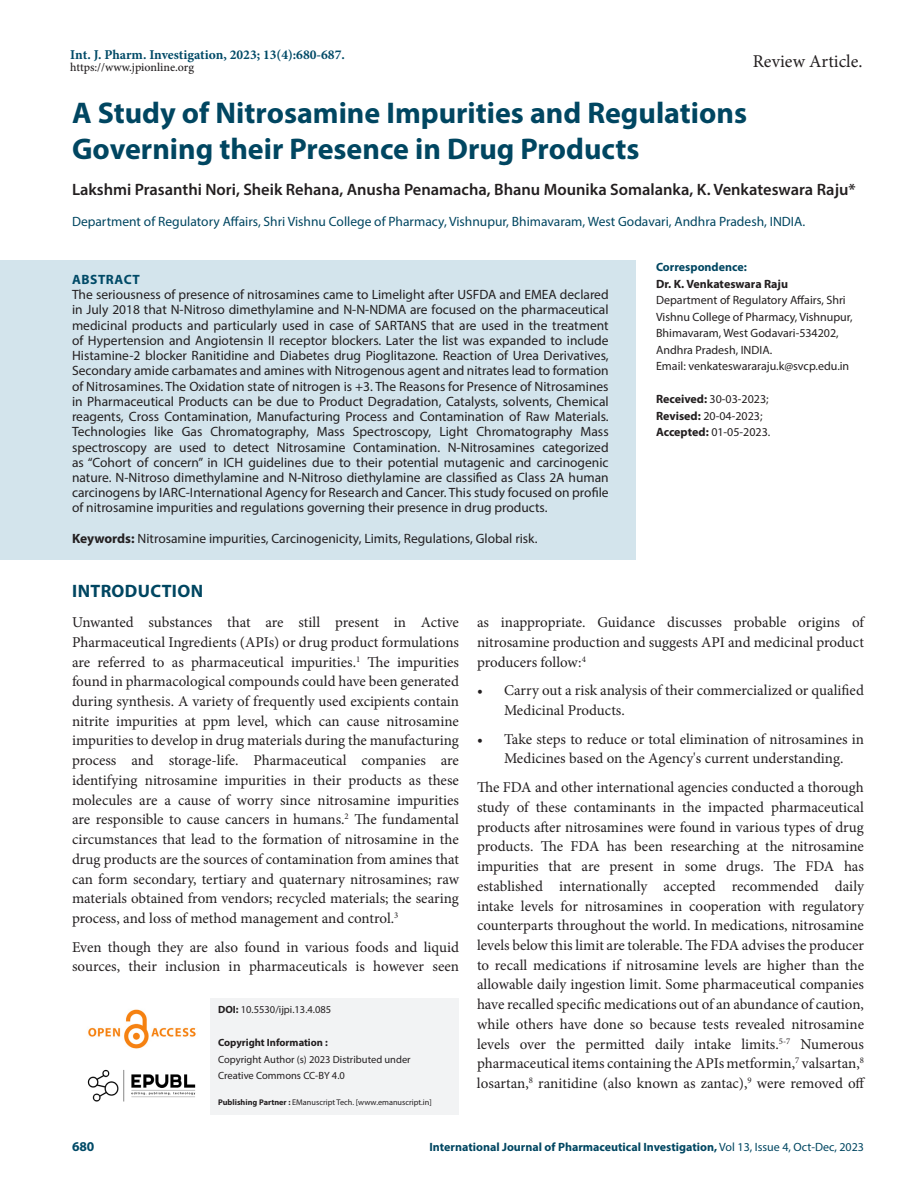
<style>
.page{position:relative;width:918px;height:1188px;background:#fff}
.page>*{position:absolute;margin:0;border:0;box-sizing:border-box;transform-origin:0 0}
.Art_Title{font:700 30px/36.3px "Myriad Pro";color:#004661}
.t1{font:18px "Minion Pro";letter-spacing:.005em;color:#231f20}
.Intro_head{font:700 18px "Myriad Pro";letter-spacing:.02em;color:#004661}
.Author_Names{font:600 16.5px "Myriad Pro";color:#231f20}
.Body_text{font:15px/19.8px "Minion Pro";color:#231f20}
.Body_text__FO{font:15px/19.8px "Minion Pro";letter-spacing:-.005em;color:#231f20;text-align:justify}
.Abstract_TXT{font:13.5px/15.3px "Myriad Pro";color:#231f20;text-align:justify}
.Author_Affiliations{font:13.5px "Myriad Pro";color:#004661}
.KY{font:13.5px "Myriad Pro";color:#231f20}
.t2{font:700 13.5px "Minion Pro";color:#004a67}
.ABS_Heading{font:700 13.5px "Myriad Pro";letter-spacing:.04em;color:#004a67}
.Correspondence_AU_Af{font:12px/16.5px "Myriad Pro";color:#231f20}
.Correspondence_AU_Af-2{font:700 12px "Myriad Pro";color:#004661}
.Journal_Dates{font:12px/16.5px "Myriad Pro";color:#231f20}
.t3{font:500 12px "Minion Pro";letter-spacing:-.005em;color:#231f20}
.Correspondence_AU_Af-3{font:700 12px "Myriad Pro";color:#231f20}
.t4{font:10.5px/16.5px "Myriad Pro";color:#231f20}
.t5{font:700 10.5px "Myriad Pro";color:#231f20}
.t6{font:8.25px "Myriad Pro";color:#231f20}
.s1{font-weight:700}
.s2{font-weight:400}
</style>
<div class="page">
<img style="left:88px;top:1009px;width:108px;height:40px">
<img style="left:87px;top:1069px;width:109px;height:33px">
<div style="left:211px;top:998px;width:248px;height:36px;background:#f2f3f4"></div>
<div style="left:211px;top:1031px;width:248px;height:26px;background:#f2f3f4"></div>
<div style="left:211px;top:1048px;width:248px;height:25px;background:#f2f3f4"></div>
<div style="left:211px;top:1064px;width:248px;height:26px;background:#f2f3f4"></div>
<div style="left:211px;top:1084px;width:248px;height:30px;background:#f2f3f4"></div>
<div style="left:0;top:260px;width:636px;height:41px;background:#d3e4ec"></div>
<div style="left:0;top:276px;width:636px;height:253px;background:#d3e4ec"></div>
<div style="left:0;top:519px;width:636px;height:41px;background:#d3e4ec"></div>
<p class="t2" style="left:70px;top:45px;width:276px">Int. J. Pharm. Investigation, 2023; 13(4):680-687.</p>
<p class="t3" style="left:70px;top:59px;width:125px">https://www.jpionline.org</p>
<p class="t1" style="left:753px;top:49px;width:111px">Review Article.</p>
<p class="Art_Title" style="left:72px;top:94px;width:677px">A Study of Nitrosamine Impurities and Regulations<br>Governing their Presence in Drug Products</p>
<p class="Author_Names" style="left:72px;top:179px;width:785px">Lakshmi Prasanthi Nori, Sheik Rehana, Anusha Penamacha, Bhanu Mounika Somalanka, K. Venkateswara Raju*</p>
<p class="Author_Affiliations" style="left:72px;top:214px;width:735px">Department of Regulatory Affairs, Shri Vishnu College of Pharmacy, Vishnupur, Bhimavaram, West Godavari, Andhra Pradesh, INDIA.</p>
<p class="Correspondence_AU_Af-2" style="left:656px;top:259px;width:92px">Correspondence:</p>
<p class="Correspondence_AU_Af-3" style="left:656px;top:276px;width:134px">Dr. K. Venkateswara Raju</p>
<p class="Correspondence_AU_Af" style="left:656px;top:292px;width:198px">Department of Regulatory Affairs, Shri Vishnu College of Pharmacy, Vishnupur, Bhimavaram, West Godavari-534202, Andhra Pradesh, INDIA.</p>
<p class="Correspondence_AU_Af" style="left:656px;top:358px;width:195px">Email: venkateswararaju.k@svcp.edu.in</p>
<p class="ABS_Heading" style="left:72px;top:271px;width:69px">ABSTRACT</p>
<p class="Abstract_TXT" style="left:72px;top:287px;width:538px">The seriousness of presence of nitrosamines came to Limelight after USFDA and EMEA declared in July 2018 that N-Nitroso dimethylamine and N-N-NDMA are focused on the pharmaceutical medicinal products and particularly used in case of SARTANS that are used in the treatment of Hypertension and Angiotensin II receptor blockers. Later the list was expanded to include Histamine-2 blocker Ranitidine and Diabetes drug Pioglitazone. Reaction of Urea Derivatives, Secondary amide carbamates and amines with Nitrogenous agent and nitrates lead to formation of Nitrosamines. The Oxidation state of nitrogen is +3. The Reasons for Presence of Nitrosamines in Pharmaceutical Products can be due to Product Degradation, Catalysts, solvents, Chemical reagents, Cross Contamination, Manufacturing Process and Contamination of Raw Materials.<br>Technologies like Gas Chromatography, Mass Spectroscopy, Light Chromatography Mass spectroscopy are used to detect Nitrosamine Contamination. N-Nitrosamines categorized as “Cohort of concern” in ICH guidelines due to their potential mutagenic and carcinogenic nature. N-Nitroso dimethylamine and N-Nitroso diethylamine are classified as Class 2A human carcinogens by IARC-International Agency for Research and Cancer. This study focused on profile of nitrosamine impurities and regulations governing their presence in drug products.</p>
<p class="KY" style="left:72px;top:530px;width:467px"><span class="s1">Keywords:</span> Nitrosamine impurities, Carcinogenicity, Limits, Regulations, Global risk.</p>
<p class="Intro_head" style="left:72px;top:579px;width:132px">INTRODUCTION</p>
<p class="Body_text__FO" style="left:72px;top:612px;width:389px">Unwanted substances that are still present in Active Pharmaceutical Ingredients (APIs) or drug product formulations are referred to as pharmaceutical impurities.<sup>1</sup> The impurities found in pharmacological compounds could have been generated during synthesis. A variety of frequently used excipients contain nitrite impurities at ppm level, which can cause nitrosamine impurities to develop in drug materials during the manufacturing process and storage-life. Pharmaceutical companies are identifying nitrosamine impurities in their products as these molecules are a cause of worry since nitrosamine impurities are responsible to cause cancers in humans.<sup>2</sup> The fundamental circumstances that lead to the formation of nitrosamine in the drug products are the sources of contamination from amines that can form secondary, tertiary and quaternary nitrosamines; raw materials obtained from vendors; recycled materials; the searing process, and loss of method management and control.<sup>3</sup></p>
<p class="Body_text" style="left:72px;top:937px;width:389px">Even though they are also found in various foods and liquid sources, their inclusion in pharmaceuticals is however seen</p>
<p class="Journal_Dates" style="left:656px;top:391px;width:116px"><span class="s1">Received:</span> 30-03-2023;<br><span class="s1">Revised:</span> 20-04-2023;<br><span class="s1">Accepted:</span> 01-05-2023.</p>
<p class="Body_text" style="left:477px;top:612px;width:388px;text-align:justify">as inappropriate. Guidance discusses probable origins of nitrosamine production and suggests API and medicinal product producers follow:<sup>4</sup></p>
<p class="Body_text" style="left:504px;top:681px;width:361px;text-indent:-27px">• Carry out a risk analysis of their commercialized or qualified<br>Medicinal Products.</p>
<p class="Body_text" style="left:477px;top:729px;width:389px;text-align:center">• Take steps to reduce or total elimination of nitrosamines in<br>Medicines based on the Agency's current understanding.</p>
<p class="Body_text" style="left:477px;top:778px;width:390px;text-align:justify">The FDA and other international agencies conducted a thorough study of these contaminants in the impacted pharmaceutical products after nitrosamines were found in various types of drug products. The FDA has been researching at the nitrosamine impurities that are present in some drugs. The FDA has established internationally accepted recommended daily intake levels for nitrosamines in cooperation with regulatory counterparts throughout the world. In medications, nitrosamine levels below this limit are tolerable. The FDA advises the producer to recall medications if nitrosamine levels are higher than the allowable daily ingestion limit. Some pharmaceutical companies have recalled specific medications out of an abundance of caution, while others have done so because tests revealed nitrosamine levels over the permitted daily intake limits.<sup>5-7</sup> Numerous pharmaceutical items containing the APIs metformin,<sup>7</sup> valsartan,<sup>8 </sup>losartan,<sup>8</sup> ranitidine (also known as zantac),<sup>9</sup> were removed off</p>
<p class="t4" style="left:218px;top:1001px;width:115px"><span class="s1">DOI:</span> 10.5530/ijpi.13.4.085</p>
<p class="t5" style="left:218px;top:1036px;width:111px">Copyright Information :</p>
<p class="t4" style="left:218px;top:1051px;width:194px">Copyright Author (s) 2023 Distributed under<br>Creative Commons CC-BY 4.0</p>
<p class="t6" style="left:218px;top:1097px;width:215px"><span class="s1">Publishing Partner :</span> EManuscript Tech. [www.emanuscript.in]</p>
<p class="ABS_Heading" style="left:72px;top:1137px;width:24px">680</p>
<p class="Correspondence_AU_Af-2" style="left:429px;top:1139px;width:436px">International Journal of Pharmaceutical Investigation, <span class="s2">Vol 13, Issue 4, Oct-Dec, 2023</span></p>
</div>
